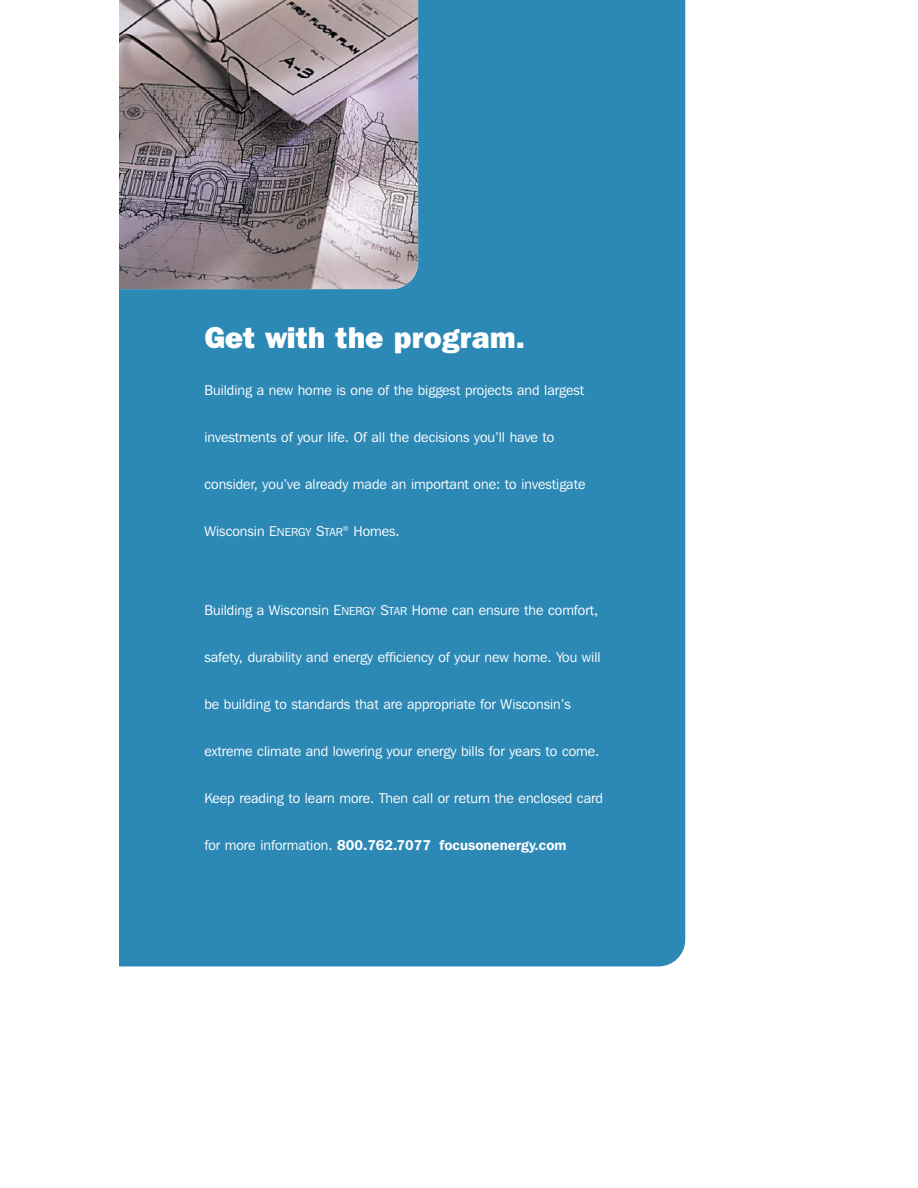
<style>
.page{position:relative;width:918px;height:1188px;background:#fff}
.page>*{position:absolute;margin:0;border:0;box-sizing:border-box;transform-origin:0 0}
.t1{font:800 29.85px "Franklin Gothic IT Cby BT";color:#fff}
.t2{font:14.1px "Franklin Gothic IT Cby BT";color:#fff}
.t3{font:600 14.1px "Franklin Gothic IT Cby BT";color:#fff}
.s1{font-size:11.55px}
.s2{font-weight:400}
</style>
<div class="page">
<div style="left:120px;top:0;width:565px;height:966px;background:#2c88b5"></div>
<img style="left:120px;top:0;width:298px;height:289px">
<h1 class="t1" style="left:204px;top:327px;width:322px">Get with the program.</h1>
<p class="t2" style="left:204px;top:385px;width:381px">Building a new home is one of the biggest projects and largest</p>
<p class="t2" style="left:204px;top:432px;width:352px">investments of your life. Of all the decisions you’ll have to</p>
<p class="t2" style="left:204px;top:479px;width:382px">consider, you’ve already made an important one: to investigate</p>
<p class="t2" style="left:204px;top:527px;width:197px">Wisconsin E<span class="s1">NERGY</span> S<span class="s1">TAR</span><sup>®</sup> Homes.</p>
<p class="t2" style="left:204px;top:605px;width:395px">Building a Wisconsin E<span class="s1">NERGY</span> S<span class="s1">TAR</span> Home can ensure the comfort,</p>
<p class="t2" style="left:204px;top:652px;width:398px">safety, durability and energy efficiency of your new home. You will</p>
<p class="t2" style="left:204px;top:699px;width:368px">be building to standards that are appropriate for Wisconsin’s</p>
<p class="t2" style="left:204px;top:747px;width:397px">extreme climate and lowering your energy bills for years to come.</p>
<p class="t2" style="left:204px;top:794px;width:400px">Keep reading to learn more. Then call or return the enclosed card</p>
<p class="t3" style="left:204px;top:841px;width:364px"><span class="s2">for more information.</span> 800.762.7077 focusonenergy.com</p>
</div>
